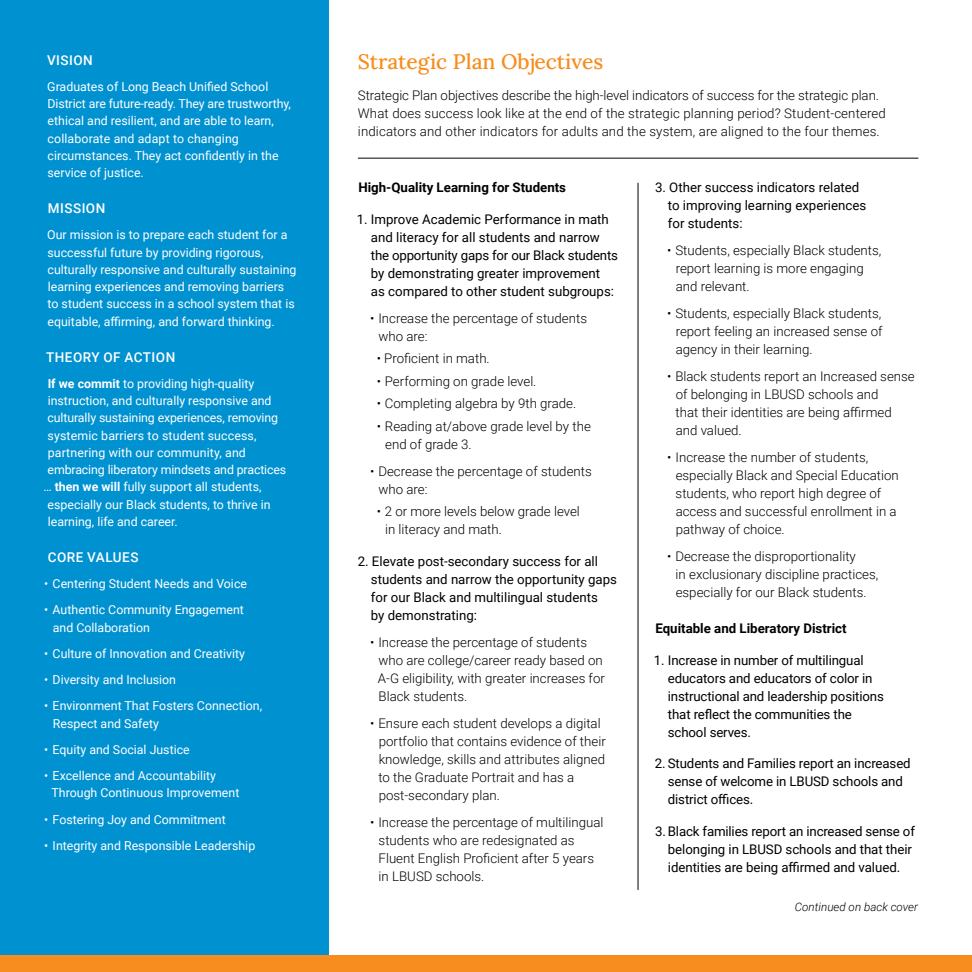
<style>
.page{position:relative;width:972px;height:972px;background:#fff}
.page>*{position:absolute;margin:0;border:0;box-sizing:border-box;transform-origin:0 0}
.t1{font:21px "Lora";color:#f78d1e}
.t2{font:500 13.5px "Roboto";letter-spacing:.035em;color:#fff}
.t3{font:300 13.35px/18px "Roboto";color:#000}
.t4{font:13.35px/18px "Roboto";letter-spacing:-.005em;color:#000}
.t5{font:700 13.35px "Roboto";color:#000}
.t6{font:12.3px/17.2px "Roboto";color:#fff}
.t7{font:italic 300 11.7px "Roboto";color:#000}
.s1{font-weight:700}
</style>
<div class="page">
<div style="left:0;top:0;width:328px;height:972px;background:#0091d1"></div>
<hr style="left:638px;top:183px;width:1px;height:707px;background:#000">
<hr style="left:358px;top:158px;width:560px;height:1px;background:#000">
<div style="left:0;top:956px;width:972px;height:16px;background:#f78d1e"></div>
<p class="t2" style="left:47px;top:50px;width:47px">VISION</p>
<p class="t6" style="left:47px;top:77px;width:245px">Graduates of Long Beach Unified School District are future-ready. They are trustworthy, ethical and resilient, and are able to learn, collaborate and adapt to changing circumstances. They act confidently in the service of justice.</p>
<p class="t2" style="left:48px;top:199px;width:59px">MISSION</p>
<p class="t6" style="left:47px;top:226px;width:251px">Our mission is to prepare each student for a successful future by providing rigorous, culturally responsive and culturally sustaining learning experiences and removing barriers to student success in a school system that is equitable, affirming, and forward thinking.</p>
<p class="t2" style="left:46px;top:347px;width:131px">THEORY OF ACTION</p>
<p class="t6" style="left:48px;top:374px;width:208px"><span class="s1">If we commit</span> to providing high-quality</p>
<p class="t6" style="left:48px;top:392px;width:225px">instruction, and culturally responsive and</p>
<p class="t6" style="left:48px;top:409px;width:232px">culturally sustaining experiences, removing</p>
<p class="t6" style="left:48px;top:426px;width:210px">systemic barriers to student success,</p>
<p class="t6" style="left:48px;top:443px;width:200px">partnering with our community, and</p>
<p class="t6" style="left:48px;top:461px;width:240px">embracing liberatory mindsets and practices</p>
<p class="t6" style="left:43px;top:478px;width:220px">… <span class="s1">then we will</span> fully support all students,</p>
<p class="t6" style="left:48px;top:495px;width:224px">especially our Black students, to thrive in</p>
<p class="t6" style="left:48px;top:512px;width:132px">learning, life and career.</p>
<p class="t2" style="left:48px;top:548px;width:92px">CORE VALUES</p>
<p class="t6" style="left:44px;top:575px;width:204px">• Centering Student Needs and Voice</p>
<p class="t6" style="left:53px;top:601px;width:193px;text-indent:-9px">• Authentic Community Engagement and Collaboration</p>
<p class="t6" style="left:44px;top:644px;width:202px">• Culture of Innovation and Creativity</p>
<p class="t6" style="left:44px;top:671px;width:133px">• Diversity and Inclusion</p>
<p class="t6" style="left:53px;top:697px;width:211px;text-indent:-9px">• Environment That Fosters Connection,<br>Respect and Safety</p>
<p class="t6" style="left:44px;top:740px;width:147px">• Equity and Social Justice</p>
<p class="t6" style="left:52px;top:767px;width:189px;text-indent:-7px">• Excellence and Accountability<br>Through Continuous Improvement</p>
<p class="t6" style="left:44px;top:810px;width:183px">• Fostering Joy and Commitment</p>
<p class="t6" style="left:44px;top:836px;width:212px">• Integrity and Responsible Leadership</p>
<h1 class="t1" style="left:358px;top:45px;width:247px">Strategic Plan Objectives</h1>
<p class="t3" style="left:358px;top:86px;width:530px">Strategic Plan objectives describe the high-level indicators of success for the strategic plan.<br>What does success look like at the end of the strategic planning period? Student-centered indicators and other indicators for adults and the system, are aligned to the four themes.</p>
<p class="t5" style="left:358px;top:178px;width:209px">High-Quality Learning for Students</p>
<p class="t4" style="left:371px;top:210px;width:249px;text-indent:-14px">1. Improve Academic Performance in math and literacy for all students and narrow the opportunity gaps for our Black students by demonstrating greater improvement<br>as compared to other student subgroups:</p>
<p class="t3" style="left:378px;top:309px;width:210px;text-indent:-8px">• Increase the percentage of students who are:</p>
<p class="t3" style="left:377px;top:349px;width:115px">• Proficient in math.</p>
<p class="t3" style="left:377px;top:372px;width:161px">• Performing on grade level.</p>
<p class="t3" style="left:377px;top:394px;width:201px">• Completing algebra by 9th grade.</p>
<p class="t3" style="left:385px;top:417px;width:207px;text-indent:-9px">• Reading at/above grade level by the end of grade 3.</p>
<p class="t3" style="left:378px;top:462px;width:215px;text-indent:-8px">• Decrease the percentage of students who are:</p>
<p class="t3" style="left:385px;top:502px;width:196px;text-indent:-8px">• 2 or more levels below grade level in literacy and math.</p>
<p class="t4" style="left:371px;top:552px;width:248px;text-indent:-13px">2. Elevate post-secondary success for all students and narrow the opportunity gaps for our Black and multilingual students<br>by demonstrating:</p>
<p class="t3" style="left:378px;top:633px;width:228px;text-indent:-8px">• Increase the percentage of students who are college/career ready based on A-G eligibility, with greater increases for Black students.</p>
<p class="t3" style="left:379px;top:714px;width:229px;text-indent:-8px">• Ensure each student develops a digital portfolio that contains evidence of their knowledge, skills and attributes aligned to the Graduate Portrait and has a post-secondary plan.</p>
<p class="t3" style="left:379px;top:813px;width:226px;text-indent:-8px">• Increase the percentage of multilingual students who are redesignated as Fluent English Proficient after 5 years in LBUSD schools.</p>
<p class="t4" style="left:668px;top:178px;width:200px;text-indent:-13px">3. Other success indicators related to improving learning experiences for students:</p>
<p class="t3" style="left:676px;top:241px;width:207px;text-indent:-8px">• Students, especially Black students, report learning is more engaging and relevant.</p>
<p class="t3" style="left:676px;top:304px;width:208px;text-align:justify;text-indent:-8px">• Students, especially Black students, report feeling an increased sense of agency in their learning.</p>
<p class="t3" style="left:676px;top:367px;width:241px;text-indent:-8px">• Black students report an Increased sense of belonging in LBUSD schools and<br>that their identities are being affirmed and valued.</p>
<p class="t3" style="left:676px;top:448px;width:225px;text-indent:-8px">• Increase the number of students, especially Black and Special Education students, who report high degree of access and successful enrollment in a pathway of choice.</p>
<p class="t3" style="left:676px;top:547px;width:204px;text-indent:-8px">• Decrease the disproportionality<br>in exclusionary discipline practices, especially for our Black students.</p>
<p class="t5" style="left:655px;top:619px;width:193px">Equitable and Liberatory District</p>
<p class="t4" style="left:668px;top:650px;width:218px;text-indent:-14px">1. Increase in number of multilingual educators and educators of color in instructional and leadership positions that reflect the communities the school serves.</p>
<p class="t4" style="left:668px;top:754px;width:244px;text-indent:-13px">2. Students and Families report an increased sense of welcome in LBUSD schools and district offices.</p>
<p class="t4" style="left:668px;top:821px;width:249px;text-indent:-13px">3. Black families report an increased sense of belonging in LBUSD schools and that their identities are being affirmed and valued.</p>
<p class="t7" style="left:795px;top:899px;width:125px">Continued on back cover</p>
</div>
